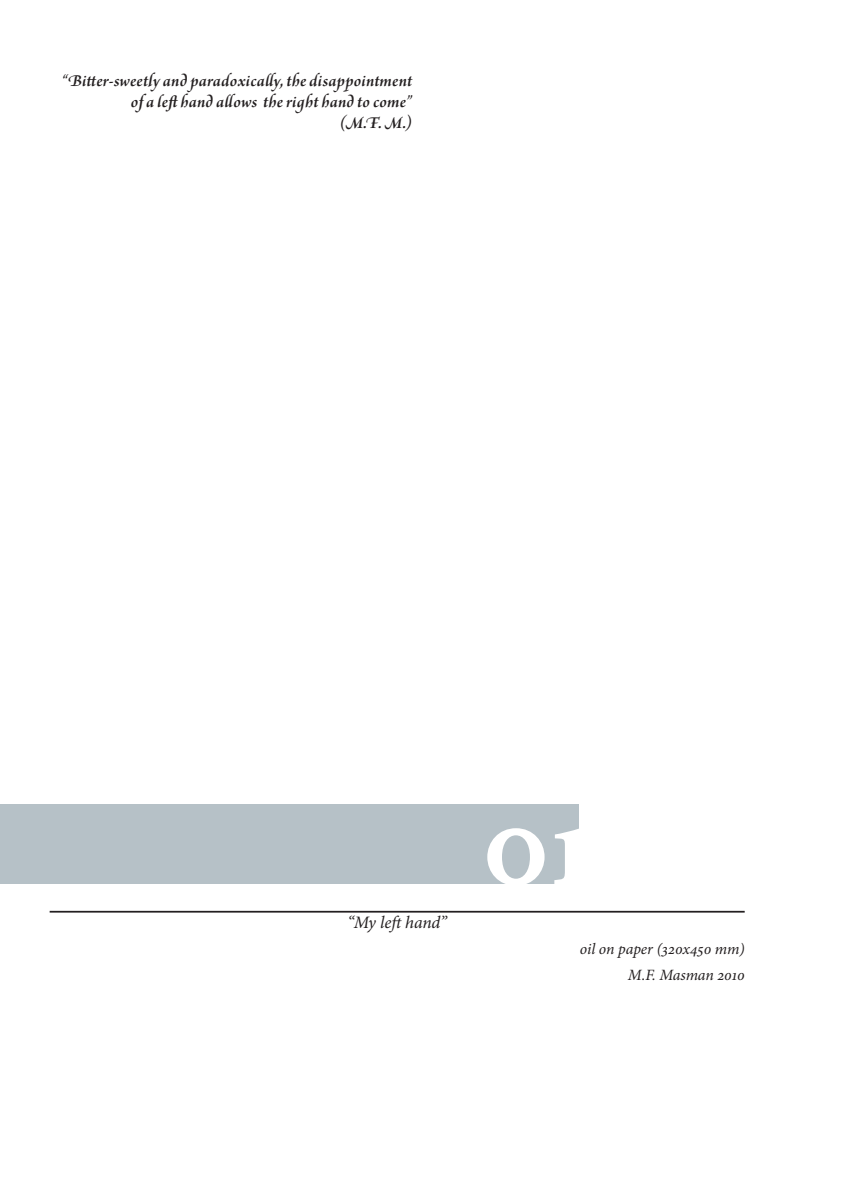
<style>
.page{position:relative;width:844px;height:1191px;background:#fff}
.page>*{position:absolute;margin:0;border:0;box-sizing:border-box;transform-origin:0 0}
.CN{font:700 122.5px "Minion Pro";color:#fff}
.t1{font:17.5px/21px "Arno Pro Smbd Italic Subhead";letter-spacing:.015em;color:#231f20;text-align:right}
.Painting_Caption{font:italic 17.5px "Minion Pro";letter-spacing:-.01em;color:#231f20}
.Painting_Caption-2{font:italic 15.75px "Minion Pro";color:#231f20}
</style>
<div class="page">
<div style="left:0;top:804px;width:578px;height:80px;background:#b6c1c7"></div>
<hr style="left:50px;top:911px;width:694px;height:1px;background:#231f20">
<p class="t1" style="left:62px;top:72px;width:351px">“Bitter-sweetly and paradoxically, the disappointment of a left hand allows the right hand to come”</p>
<p class="t1" style="left:340px;top:114px;width:74px">(M.F. M.)</p>
<p class="Painting_Caption" style="left:347px;top:910px;width:101px">“My left hand”</p>
<p class="CN" style="left:482px;top:759px;width:113px">01</p>
<p class="Painting_Caption-2" style="left:580px;top:938px;width:166px">oil on paper (320x450 mm)</p>
<p class="Painting_Caption-2" style="left:627px;top:964px;width:118px">M.F. Masman 2010</p>
</div>
